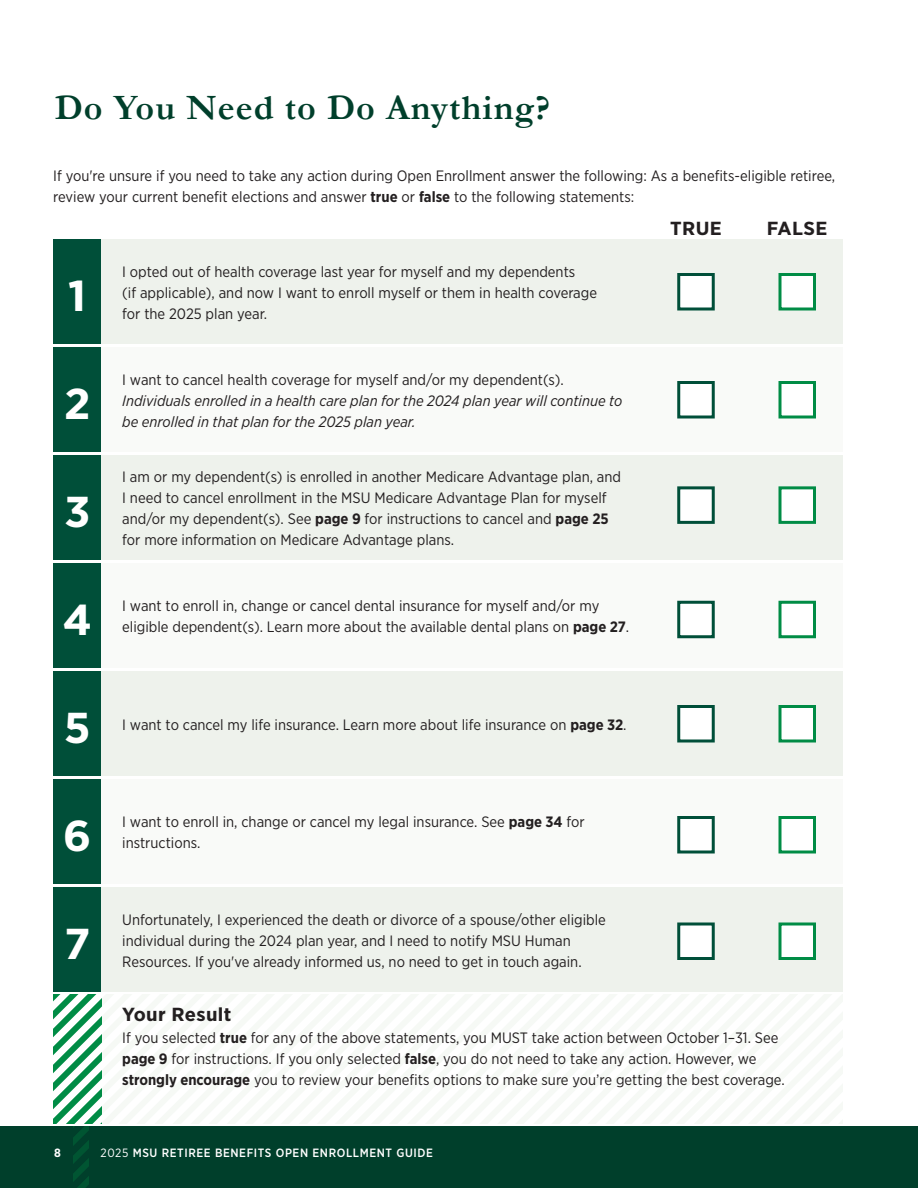
<style>
.page{position:relative;width:918px;height:1188px;background:#fff}
.page>*{position:absolute;margin:0;border:0;box-sizing:border-box;transform-origin:0 0}
.t1{font:700 43.2px "Gotham Narrow";color:#fff;scale:1.11 1}
.t2{font:700 36px "Garamond";letter-spacing:.03em;color:#003f2b}
.t3{font:700 18.9px "Gotham Narrow";letter-spacing:.02em;color:#231f20;scale:1.11 1}
.t4{font:15px/21px "Gotham Narrow";color:#231f20}
.t5{font:italic 15px/21px "Gotham Narrow";color:#231f20}
.t6{font:500 12px "Gotham Narrow";letter-spacing:.05em;color:#fff}
.t7{font:700 12px "Gotham Narrow";color:#fff}
.s1{font-weight:700}
.s2{font-weight:400}
</style>
<div class="page">
<div style="left:0;top:1126px;width:918px;height:62px;background:#003f2b"></div>
<div style="left:77px;top:239px;width:572px;height:105px;background:#eef2ec"></div>
<div style="left:53px;top:347px;width:596px;height:105px;background:#f9faf8"></div>
<div style="left:53px;top:455px;width:596px;height:105px;background:#eef2ec"></div>
<div style="left:53px;top:563px;width:596px;height:105px;background:#f9faf8"></div>
<div style="left:53px;top:671px;width:596px;height:105px;background:#eef2ec"></div>
<div style="left:53px;top:779px;width:596px;height:105px;background:#f9faf8"></div>
<div style="left:53px;top:887px;width:596px;height:105px;background:#eef2ec"></div>
<div style="left:649px;top:239px;width:194px;height:105px;background:#eef2ec"></div>
<div style="left:649px;top:347px;width:194px;height:105px;background:#f9faf8"></div>
<div style="left:649px;top:455px;width:194px;height:105px;background:#eef2ec"></div>
<div style="left:649px;top:563px;width:194px;height:105px;background:#f9faf8"></div>
<div style="left:649px;top:671px;width:194px;height:105px;background:#eef2ec"></div>
<div style="left:649px;top:779px;width:194px;height:105px;background:#f9faf8"></div>
<div style="left:649px;top:887px;width:194px;height:105px;background:#eef2ec"></div>
<div style="left:677px;top:273px;width:38px;height:37px;background:#fff;border:3px solid #004f39"></div>
<div style="left:677px;top:381px;width:38px;height:37px;background:#fff;border:3px solid #004f39"></div>
<div style="left:677px;top:486px;width:38px;height:38px;background:#fff;border:3px solid #004f39"></div>
<div style="left:677px;top:601px;width:38px;height:37px;background:#fff;border:3px solid #004f39"></div>
<div style="left:677px;top:705px;width:38px;height:37px;background:#fff;border:3px solid #004f39"></div>
<div style="left:677px;top:816px;width:38px;height:38px;background:#fff;border:3px solid #004f39"></div>
<div style="left:677px;top:922px;width:38px;height:38px;background:#fff;border:3px solid #004f39"></div>
<div style="left:778px;top:273px;width:38px;height:37px;background:#fff;border:3px solid #008c45"></div>
<div style="left:778px;top:381px;width:38px;height:37px;background:#fff;border:3px solid #008c45"></div>
<div style="left:778px;top:486px;width:38px;height:38px;background:#fff;border:3px solid #008c45"></div>
<div style="left:778px;top:601px;width:38px;height:37px;background:#fff;border:3px solid #008c45"></div>
<div style="left:778px;top:705px;width:38px;height:37px;background:#fff;border:3px solid #008c45"></div>
<div style="left:778px;top:816px;width:38px;height:38px;background:#fff;border:3px solid #008c45"></div>
<div style="left:778px;top:922px;width:38px;height:38px;background:#fff;border:3px solid #008c45"></div>
<div style="left:53px;top:239px;width:48px;height:105px;background:#004f39"></div>
<div style="left:53px;top:347px;width:48px;height:105px;background:#004f39"></div>
<div style="left:53px;top:455px;width:48px;height:105px;background:#004f39"></div>
<div style="left:53px;top:563px;width:48px;height:105px;background:#004f39"></div>
<div style="left:53px;top:671px;width:48px;height:105px;background:#004f39"></div>
<div style="left:53px;top:779px;width:48px;height:105px;background:#004f39"></div>
<div style="left:53px;top:887px;width:48px;height:105px;background:#004f39"></div>
<svg style="left:53px;top:995px;width:48px;height:193px"></svg>
<h2 class="t2" style="left:55px;top:83px;width:497px">Do You Need to Do Anything?</h2>
<p class="t4" style="left:53px;top:165px;width:783px">If you're unsure if you need to take any action during Open Enrollment answer the following: As a benefits-eligible retiree, review your current benefit elections and answer <span class="s1">true</span> or <span class="s1">false</span> to the following statements:</p>
<h1 class="t1" style="left:68px;top:268px;width:18px">1</h1>
<h1 class="t1" style="left:64px;top:376px;width:25px">2</h1>
<h1 class="t1" style="left:64px;top:484px;width:25px">3</h1>
<h1 class="t1" style="left:63px;top:592px;width:28px">4</h1>
<h1 class="t1" style="left:64px;top:700px;width:25px">5</h1>
<h1 class="t1" style="left:63px;top:808px;width:27px">6</h1>
<h1 class="t1" style="left:64px;top:916px;width:25px">7</h1>
<p class="t4" style="left:122px;top:261px;width:476px">I opted out of health coverage last year for myself and my dependents<br>(if applicable), and now I want to enroll myself or them in health coverage for the 2025 plan year.</p>
<p class="t4" style="left:122px;top:369px;width:443px">I want to cancel health coverage for myself and/or my dependent(s).</p>
<p class="t5" style="left:122px;top:390px;width:502px">Individuals enrolled in a health care plan for the 2024 plan year will continue to be enrolled in that plan for the 2025 plan year.</p>
<p class="t4" style="left:122px;top:466px;width:500px">I am or my dependent(s) is enrolled in another Medicare Advantage plan, and I need to cancel enrollment in the MSU Medicare Advantage Plan for myself and/or my dependent(s). See <span class="s1">page 9</span> for instructions to cancel and <span class="s1">page 25 </span>for more information on Medicare Advantage plans.</p>
<p class="t4" style="left:122px;top:595px;width:508px">I want to enroll in, change or cancel dental insurance for myself and/or my eligible dependent(s). Learn more about the available dental plans on <span class="s1">page 27</span>.</p>
<p class="t4" style="left:122px;top:714px;width:506px">I want to cancel my life insurance. Learn more about life insurance on <span class="s1">page 32</span>.</p>
<p class="t4" style="left:122px;top:811px;width:464px">I want to enroll in, change or cancel my legal insurance. See <span class="s1">page 34</span> for instructions.</p>
<p class="t4" style="left:122px;top:909px;width:485px">Unfortunately, I experienced the death or divorce of a spouse/other eligible individual during the 2024 plan year, and I need to notify MSU Human<br>Resources. If you've already informed us, no need to get in touch again.</p>
<p class="t3" style="left:670px;top:216px;width:48px">TRUE</p>
<p class="t3" style="left:767px;top:216px;width:56px">FALSE</p>
<p class="t3" style="left:122px;top:1002px;width:100px">Your Result</p>
<p class="t4" style="left:122px;top:1026px;width:664px">If you selected <span class="s1">true</span> for any of the above statements, you MUST take action between October 1–31. See <span class="s1">page 9</span> for instructions. If you only selected <span class="s1">false</span>, you do not need to take any action. However, we <span class="s1">strongly encourage</span> you to review your benefits options to make sure you’re getting the best coverage.</p>
<p class="t7" style="left:54px;top:1145px;width:8px">8</p>
<p class="t6" style="left:101px;top:1145px;width:334px"><span class="s2">2025</span> MSU RETIREE BENEFITS OPEN ENROLLMENT GUIDE</p>
</div>
